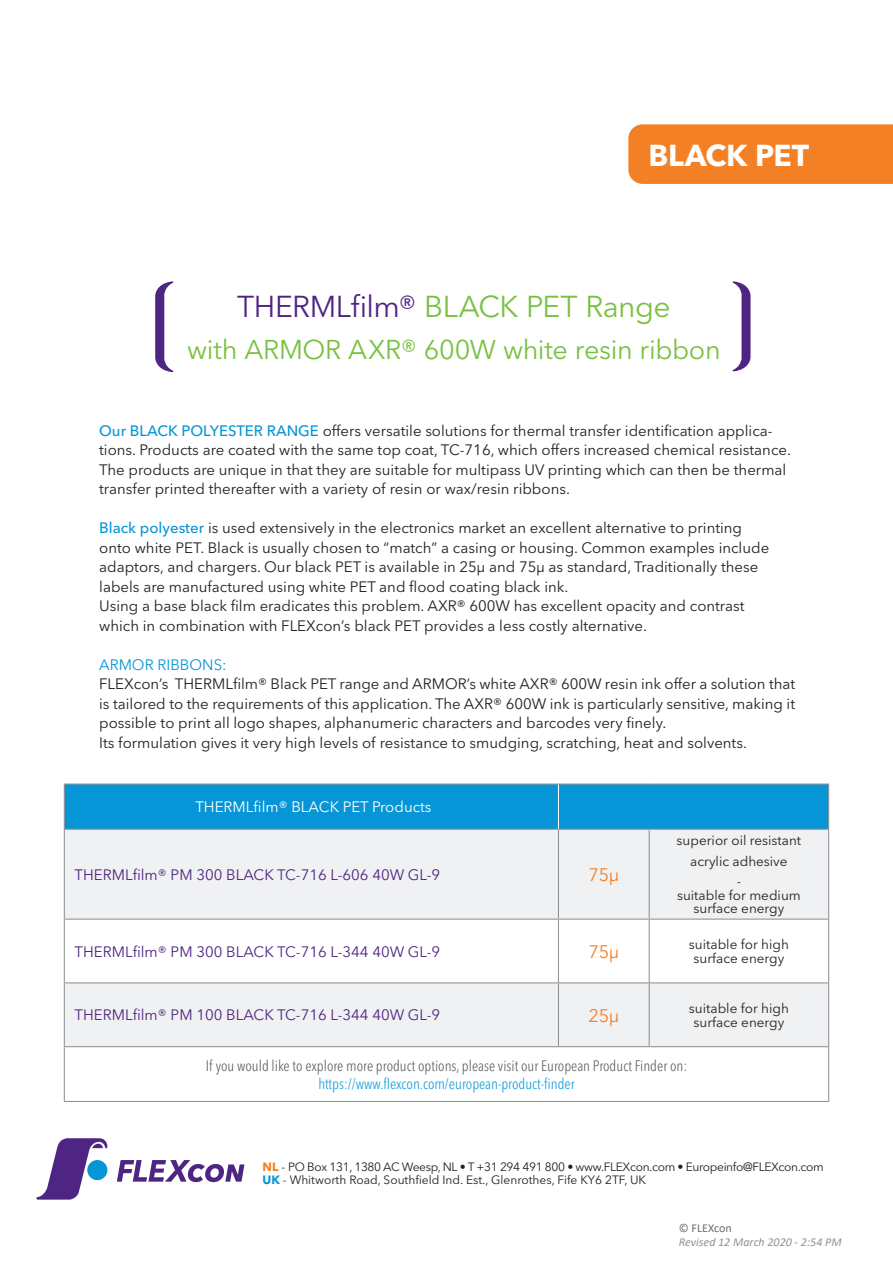
<style>
.page{position:relative;width:893px;height:1263px;background:#fff}
.page>*{position:absolute;margin:0;border:0;box-sizing:border-box;transform-origin:0 0}
.GREEN_Header_BRACKET{font:30px "Avenir Next LT Pro";letter-spacing:-.02em;color:#79c142}
.ORANGE_Header{font:700 30px "Avenir Next LT Pro";letter-spacing:-.01em;color:#fff}
.GREEN_Header_BRACKET-2{font:27px "Avenir Next LT Pro";letter-spacing:-.015em;color:#79c142}
.t1{font:18px "Avenir Next LT Pro";color:#f48026}
.TXT_Table_no_GREEN_B{font:15px/19.5px "Avenir Next LT Pro";color:#231f20}
.BLACK_txt_PRODUCT_Ta{font:15px/19.5px "Avenir Next LT Pro";color:#231f20;text-align:justify}
.BLACK_txt_PRODUCT_Ta-2{font:15px "Avenir Next LT Pro";color:#4e2582}
.t2{font:300 condensed 15px "Avenir Next LT Pro";color:#57585a}
.t3{font:300 condensed 15px "Avenir Next LT Pro";color:#0696d7}
.WHITE_txt_PRODUCT_Ta{font:15px "Avenir Next LT Pro";color:#fff}
.BLACK_txt_PRODUCT_Ta-3{font:15px "Avenir Next LT Pro";color:#0696d7}
.t4{font:13.5px "Avenir Next LT Pro";color:#231f20}
.t5{font:12px "Avenir Next LT Pro";letter-spacing:-.03em;color:#231f20}
.t6{font:12px "Avenir Next LT Pro";color:#231f20}
.t7{font:italic 12px "Calibri";color:#919295}
.t8{font:12px "Calibri";color:#6c6d70}
.s1{color:#4e2582}
.s2{font-weight:500;color:#0696d7}
.s3{font-weight:700;color:#f48026}
.s4{font-weight:700;color:#0696d7}
</style>
<div class="page">
<div style="left:628px;top:124px;width:265px;height:60px;background:#f48026"></div>
<div style="left:65px;top:784px;width:763px;height:45px;background:#0696d7"></div>
<div style="left:65px;top:830px;width:763px;height:88px;background:#f0f1f2"></div>
<svg style="left:65px;top:920px;width:763px;height:128px;fill:#f0f1f2"></svg>
<hr style="left:64px;top:830px;width:1px;height:88px;background:#919295">
<hr style="left:558px;top:830px;width:1px;height:88px;background:#919295">
<hr style="left:649px;top:830px;width:1px;height:88px;background:#919295">
<hr style="left:828px;top:830px;width:1px;height:88px;background:#919295">
<hr style="left:64px;top:918px;width:494px;height:2px;background:#919295">
<hr style="left:64px;top:920px;width:1px;height:62px;background:#919295">
<hr style="left:558px;top:918px;width:91px;height:2px;background:#919295">
<hr style="left:558px;top:920px;width:1px;height:62px;background:#919295">
<hr style="left:649px;top:918px;width:180px;height:2px;background:#919295">
<hr style="left:649px;top:920px;width:1px;height:62px;background:#919295">
<hr style="left:828px;top:920px;width:1px;height:62px;background:#919295">
<hr style="left:64px;top:982px;width:494px;height:1px;background:#919295">
<hr style="left:64px;top:983px;width:1px;height:63px;background:#919295">
<hr style="left:558px;top:982px;width:91px;height:1px;background:#919295">
<hr style="left:558px;top:983px;width:1px;height:63px;background:#919295">
<hr style="left:649px;top:982px;width:180px;height:1px;background:#919295">
<hr style="left:649px;top:983px;width:1px;height:63px;background:#919295">
<hr style="left:828px;top:983px;width:1px;height:63px;background:#919295">
<hr style="left:64px;top:1046px;width:494px;height:1px;background:#919295">
<hr style="left:64px;top:1047px;width:1px;height:54px;background:#919295">
<hr style="left:558px;top:1046px;width:91px;height:1px;background:#919295">
<hr style="left:649px;top:1046px;width:180px;height:1px;background:#919295">
<hr style="left:828px;top:1047px;width:1px;height:54px;background:#919295">
<hr style="left:64px;top:1101px;width:494px;height:1px;background:#919295">
<hr style="left:558px;top:1101px;width:91px;height:1px;background:#919295">
<hr style="left:649px;top:1101px;width:180px;height:1px;background:#919295">
<hr style="left:64px;top:783px;width:494px;height:1px;background:#919295">
<hr style="left:64px;top:784px;width:1px;height:45px;background:#919295">
<hr style="left:558px;top:783px;width:91px;height:1px;background:#919295">
<hr style="left:649px;top:783px;width:180px;height:1px;background:#919295">
<hr style="left:828px;top:784px;width:1px;height:45px;background:#919295">
<hr style="left:64px;top:829px;width:494px;height:1px;background:#919295">
<hr style="left:558px;top:829px;width:91px;height:1px;background:#919295">
<hr style="left:649px;top:829px;width:180px;height:1px;background:#919295">
<hr style="left:558px;top:784px;width:1px;height:45px;background:#fff">
<svg style="left:36px;top:1138px;width:71px;height:61px"></svg>
<svg style="left:117px;top:1160px;width:127px;height:22px"></svg>
<div style="left:87px;top:1160px;width:20px;height:20px;background:#0696d7;border-radius:50%"></div>
<svg style="left:733px;top:281px;width:17px;height:90px"></svg>
<svg style="left:155px;top:281px;width:18px;height:91px"></svg>
<p class="ORANGE_Header" style="left:648px;top:137px;width:162px">BLACK PET</p>
<p class="GREEN_Header_BRACKET" style="left:237px;top:289px;width:435px"><span class="s1">THERMLfilm®</span> BLACK PET Range</p>
<p class="GREEN_Header_BRACKET-2" style="left:187px;top:334px;width:535px">with ARMOR AXR® 600W white resin ribbon</p>
<p class="TXT_Table_no_GREEN_B" style="left:99px;top:421px;width:693px"><span class="s2">Our BLACK POLYESTER RANGE</span> offers versatile solutions for thermal transfer identification applica&shy;tions. Products are coated with the same top coat, TC-716, which offers increased chemical resistance.<br>The products are unique in that they are suitable for multipass UV printing which can then be thermal transfer printed thereafter with a variety of resin or wax/resin ribbons.</p>
<p class="TXT_Table_no_GREEN_B" style="left:99px;top:518px;width:644px"><span class="s2">Black polyester</span> is used extensively in the electronics market an excellent alternative to printing</p>
<p class="TXT_Table_no_GREEN_B" style="left:99px;top:538px;width:672px">onto white PET. Black is usually chosen to “match” a casing or housing. Common examples include adaptors, and chargers. Our black PET is available in 25µ and 75µ as standard, Traditionally these labels are manufactured using white PET and flood coating black ink.</p>
<p class="TXT_Table_no_GREEN_B" style="left:99px;top:596px;width:647px">Using a base black film eradicates this problem. AXR® 600W has excellent opacity and contrast</p>
<p class="TXT_Table_no_GREEN_B" style="left:99px;top:616px;width:549px">which in combination with FLEXcon’s black PET provides a less costly alternative.</p>
<p class="BLACK_txt_PRODUCT_Ta-3" style="left:99px;top:656px;width:129px">ARMOR RIBBONS:</p>
<p class="BLACK_txt_PRODUCT_Ta" style="left:99px;top:674px;width:697px">FLEXcon’s THERMLfilm® Black PET range and ARMOR’s white AXR® 600W resin ink offer a solution that is tailored to the requirements of this application. The AXR® 600W ink is particularly sensitive, making it possible to print all logo shapes, alphanumeric characters and barcodes very finely.</p>
<p class="BLACK_txt_PRODUCT_Ta" style="left:99px;top:733px;width:649px">Its formulation gives it very high levels of resistance to smudging, scratching, heat and solvents.</p>
<p class="WHITE_txt_PRODUCT_Ta" style="left:195px;top:798px;width:238px">THERMLfilm® BLACK PET Products</p>
<p class="BLACK_txt_PRODUCT_Ta-2" style="left:75px;top:866px;width:367px">THERMLfilm® PM 300 BLACK TC-716 L-606 40W GL-9</p>
<p class="t1" style="left:588px;top:864px;width:32px">75µ</p>
<p class="t4" style="left:677px;top:833px;width:126px">superior oil resistant</p>
<p class="t4" style="left:690px;top:853px;width:99px">acrylic adhesive</p>
<p class="t4" style="left:737px;top:873px;width:6px">-</p>
<p class="t4" style="left:677px;top:887px;width:125px">suitable for medium</p>
<p class="t4" style="left:693px;top:900px;width:92px">surface energy</p>
<p class="BLACK_txt_PRODUCT_Ta-2" style="left:75px;top:942px;width:367px">THERMLfilm® PM 300 BLACK TC-716 L-344 40W GL-9</p>
<p class="t1" style="left:588px;top:941px;width:32px">75µ</p>
<p class="t4" style="left:689px;top:936px;width:101px">suitable for high</p>
<p class="t4" style="left:693px;top:950px;width:92px">surface energy</p>
<p class="BLACK_txt_PRODUCT_Ta-2" style="left:75px;top:1006px;width:367px">THERMLfilm® PM 100 BLACK TC-716 L-344 40W GL-9</p>
<p class="t1" style="left:588px;top:1004px;width:32px">25µ</p>
<p class="t4" style="left:689px;top:1000px;width:101px">suitable for high</p>
<p class="t4" style="left:693px;top:1014px;width:92px">surface energy</p>
<p class="t2" style="left:206px;top:1056px;width:483px">If you would like to explore more product options, please visit our European Product Finder on:</p>
<p class="t3" style="left:318px;top:1074px;width:258px">https://www.flexcon.com/european-product-finder</p>
<p class="t5" style="left:263px;top:1159px;width:563px"><span class="s3">NL</span> - PO Box 131, 1380 AC Weesp, NL • T +31 294 491 800 • www.FLEXcon.com • Europeinfo@FLEXcon.com</p>
<p class="t6" style="left:263px;top:1173px;width:385px"><span class="s4">UK</span> - Whitworth Road, Southfield Ind. Est., Glenrothes, Fife KY6 2TF, UK</p>
<p class="t8" style="left:679px;top:1219px;width:54px">© FLEXcon</p>
<p class="t7" style="left:679px;top:1234px;width:164px">Revised 12 March 2020 - 2:54 PM</p>
</div>
